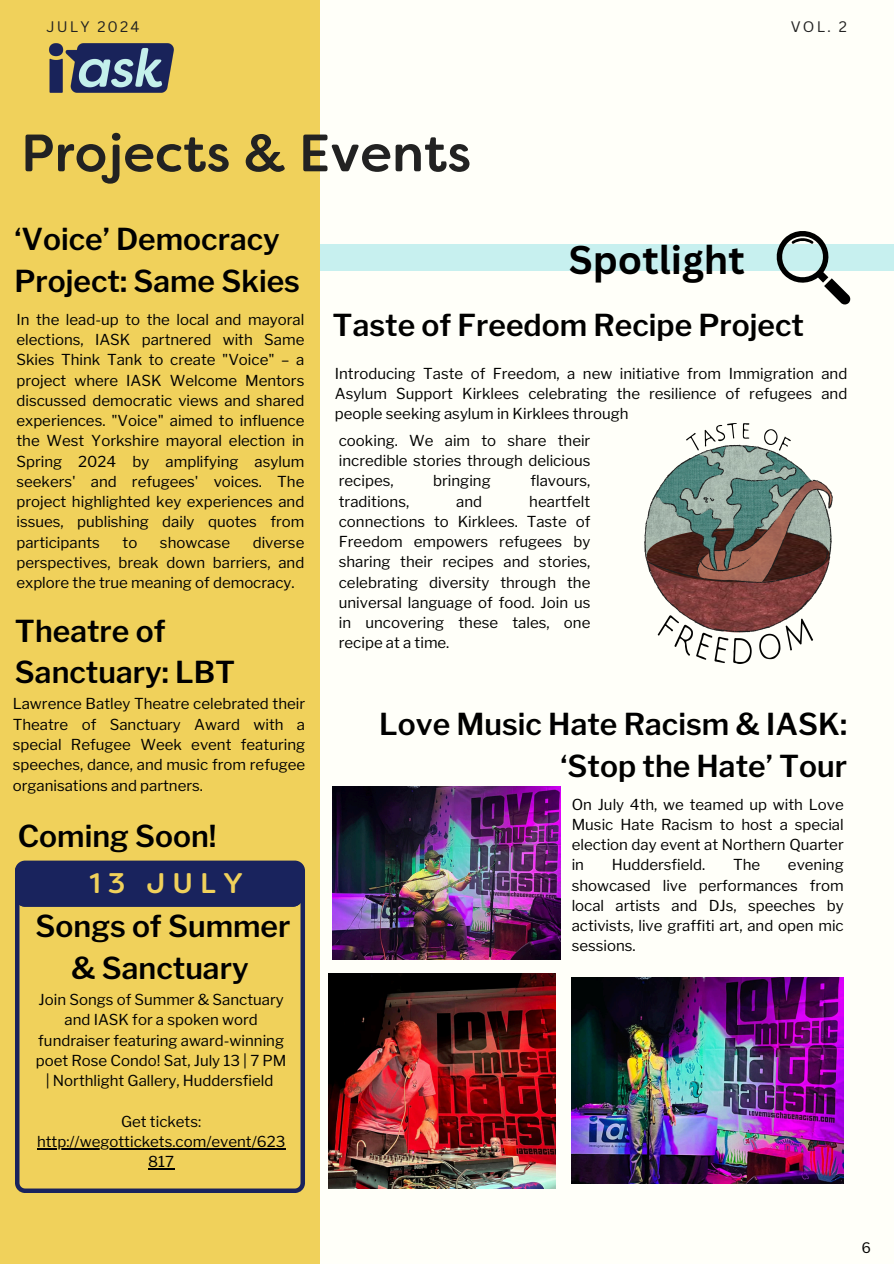
<style>
.page{position:relative;width:894px;height:1264px;background:#fff}
.page>*{position:absolute;margin:0;border:0;box-sizing:border-box;transform-origin:0 0}
.t1{font:500 52.5px "Filson Soft W03";color:#222}
.t2{font:700 39px "Canva Sans";color:#000}
.t3{font:600 30px/41.7px "Libre Franklin";color:#000}
.t4{font:500 28.35px "Filson Soft W03";letter-spacing:.25em;color:#f0d15b}
.t5{font:15px/20.2px "Libre Franklin";color:#000;text-align:justify}
.t6{font:14.85px "Canva Sans";letter-spacing:.14em;color:#222}
.t7{font:14.85px "Canva Sans";color:#000}
</style>
<div class="page">
<div style="left:0;top:0;width:893px;height:1263px;background:#fffff9"></div>
<div style="left:298px;top:244px;width:595px;height:26px;background:#c7f0ef"></div>
<div style="left:0;top:0;width:319px;height:1263px;background:#f0d15b"></div>
<img style="left:49px;top:43px;width:125px;height:50px">
<svg style="left:15px;top:860px;width:290px;height:332px"></svg>
<div style="left:15px;top:861px;width:288px;height:45px;background:#19235d"></div>
<svg style="left:774px;top:231px;width:76px;height:74px"></svg>
<img style="left:328px;top:973px;width:227px;height:214px">
<img style="left:332px;top:786px;width:228px;height:173px">
<img style="left:644px;top:423px;width:189px;height:240px">
<img style="left:571px;top:977px;width:271px;height:206px">
<hr style="left:37px;top:1147px;width:248px;height:2px;background:#000">
<svg style="left:148px;top:1168px;width:26px;height:1px"></svg>
<h4 class="t6" style="left:46px;top:16px;width:94px">JULY 2024</h4>
<p class="t6" style="left:790px;top:16px;width:58px">VOL. 2</p>
<h3 class="t1" style="left:21px;top:119px;width:451px">Projects &amp; Events</h3>
<h5 class="t3" style="left:14px;top:219px;width:287px">‘Voice’ Democracy<br>Project: Same Skies</h5>
<h5 class="t5" style="left:16px;top:309px;width:289px">In the lead-up to the local and mayoral elections, IASK partnered with Same Skies Think Tank to create "Voice" – a project where IASK Welcome Mentors discussed democratic views and shared experiences. "Voice" aimed to influence the West Yorkshire mayoral election in Spring 2024 by amplifying asylum seekers' and refugees' voices. The project highlighted key experiences and issues, publishing daily quotes from participants</h5>
<h5 class="t5" style="left:16px;top:532px;width:289px;text-indent:236px">diverse perspectives, break down barriers, and explore the true meaning of democracy.</h5>
<h5 class="t5" style="left:122px;top:532px;width:16px">to</h5>
<h5 class="t5" style="left:160px;top:532px;width:72px">showcase</h5>
<p class="t3" style="left:15px;top:610px;width:222px">Theatre of<br>Sanctuary: LBT</p>
<p class="t5" style="left:13px;top:694px;width:294px">Lawrence Batley Theatre celebrated their Theatre of Sanctuary Award with a special Refugee Week event featuring speeches, dance, and music from refugee organisations and partners.</p>
<p class="t3" style="left:18px;top:815px;width:200px">Coming Soon!</p>
<p class="t4" style="left:89px;top:864px;width:155px">13 JULY</p>
<h4 class="t3" style="left:36px;top:905px;width:256px;text-align:center">Songs of Summer &amp; Sanctuary</h4>
<h1 class="t5" style="left:36px;top:989px;width:252px;text-align:center">Join Songs of Summer &amp; Sanctuary and IASK for a spoken word fundraiser featuring award-winning poet Rose Condo! Sat, July 13 | 7 PM | Northlight Gallery, Huddersfield</h1>
<p class="t5" style="left:121px;top:1111px;width:82px">Get tickets:</p>
<h2 class="t5" style="left:37px;top:1131px;width:250px;text-align:center">http://wegottickets.com/event/623<br>817</h2>
<h4 class="t2" style="left:568px;top:232px;width:177px">Spotlight</h4>
<p class="t3" style="left:332px;top:304px;width:473px">Taste of Freedom Recipe Project</p>
<p class="t5" style="left:334px;top:363px;width:514px">Introducing Taste of Freedom, a new initiative from Immigration and Asylum Support Kirklees celebrating the resilience of refugees and people seeking asylum in Kirklees through</p>
<p class="t5" style="left:339px;top:430px;width:253px">cooking. We aim to share their incredible stories through delicious recipes,</p>
<p class="t5" style="left:433px;top:470px;width:59px">bringing</p>
<p class="t5" style="left:530px;top:470px;width:61px">flavours,</p>
<p class="t5" style="left:339px;top:491px;width:72px">traditions,</p>
<p class="t5" style="left:456px;top:491px;width:27px">and</p>
<p class="t5" style="left:339px;top:491px;width:253px;text-indent:190px">heartfelt connections to Kirklees. Taste of Freedom empowers refugees by sharing their recipes and stories, celebrating diversity through the universal language of food. Join us in uncovering these tales, one recipe at a time.</p>
<p class="t3" style="left:379px;top:703px;width:469px;text-align:right">Love Music Hate Racism &amp; IASK: ‘Stop the Hate’ Tour</p>
<h4 class="t5" style="left:571px;top:794px;width:273px">On July 4th, we teamed up with Love Music Hate Racism to host a special election day event at Northern Quarter in</h4>
<h4 class="t5" style="left:571px;top:854px;width:273px;text-indent:216px">evening showcased live performances from local artists and DJs, speeches by activists, live graffiti art, and open mic sessions.</h4>
<h4 class="t5" style="left:611px;top:854px;width:95px">Huddersfield.</h4>
<h4 class="t5" style="left:732px;top:854px;width:29px">The</h4>
<p class="t7" style="left:861px;top:1236px;width:11px">6</p>
</div>
